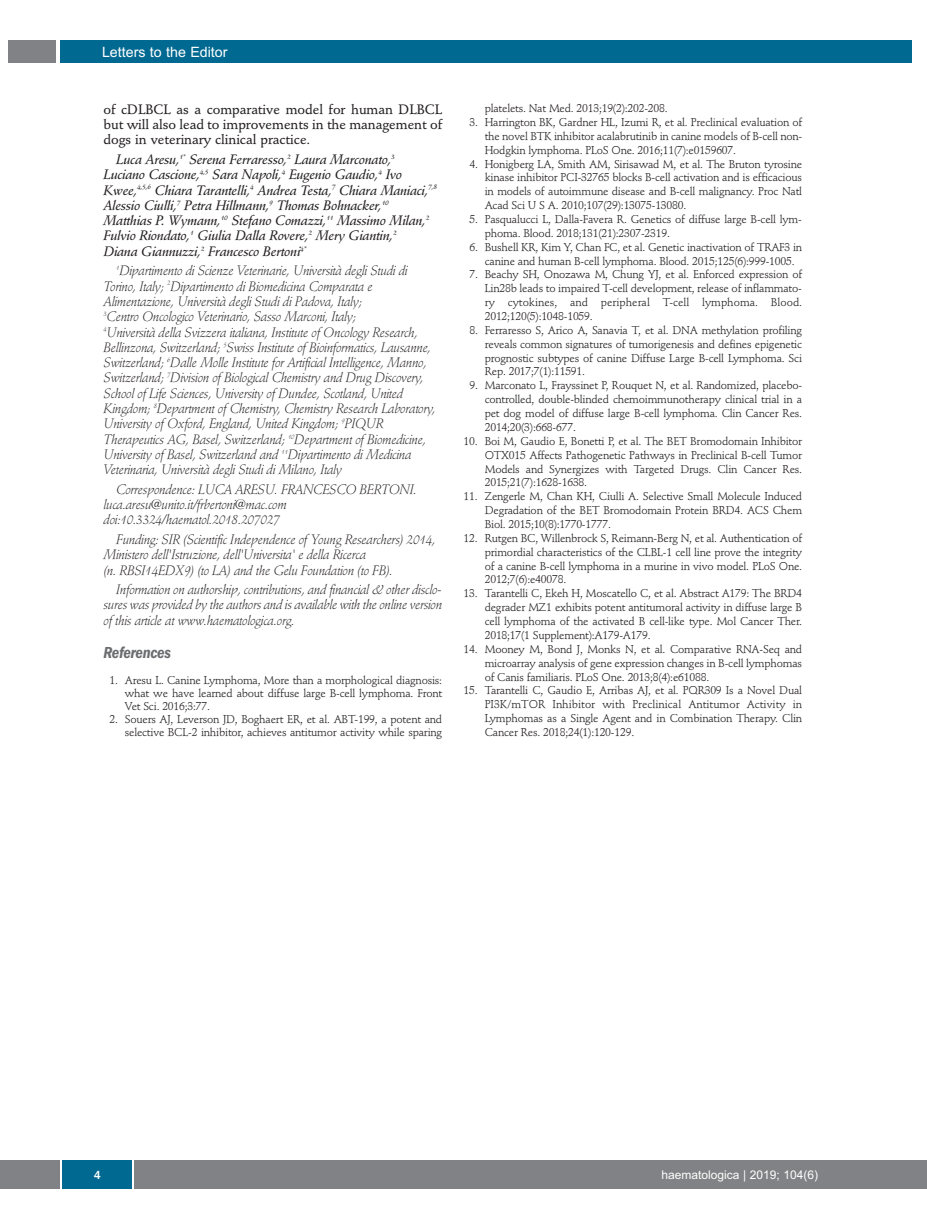
<style>
.page{position:relative;width:927px;height:1225px;background:#fff}
.page>*{position:absolute;margin:0;border:0;box-sizing:border-box;transform-origin:0 0}
.t1{font:italic 600 condensed 16.5px "Franklin Gothic";letter-spacing:-.02em;color:#6c6d70}
.t2{font:14.25px "Arial";color:#fff}
.t3{font:italic 300 13.5px/15.3px "Stempel Schneidler";letter-spacing:-.02em;color:#231f20}
.t4{font:italic 13.5px/15.3px "Stempel Schneidler Med";letter-spacing:-.02em;color:#231f20}
.t5{font:500 13.5px/15.3px "Stempel Schneidler";letter-spacing:-.005em;color:#231f20;text-align:justify}
.t6{font:12px "Arial";color:#fff}
.t7{font:500 12px "Franklin Gothic";color:#fff}
.t8{font:11.25px/13.8px "Stempel Schneidler";letter-spacing:-.02em;color:#231f20;text-align:justify}
</style>
<div class="page">
<div style="left:910px;top:1160px;width:17px;height:28px;background:#808285"></div>
<div style="left:0;top:1160px;width:911px;height:28px;background:#808285"></div>
<div style="left:62px;top:1160px;width:71px;height:28px;background:#006991"></div>
<hr style="left:60px;top:1160px;width:2px;height:28px;background:#fff">
<svg style="left:133px;top:1160px;width:1px;height:28px"></svg>
<div style="left:60px;top:40px;width:852px;height:22px;background:#006991"></div>
<div style="left:9px;top:40px;width:47px;height:22px;background:#808285"></div>
<p class="t2" style="left:102px;top:44px;width:127px">Letters to the Editor</p>
<p class="t5" style="left:104px;top:103px;width:340px">of cDLBCL as a comparative model for human DLBCL but will also lead to improvements in the management of dogs in veterinary clinical practice.</p>
<p class="t4" style="left:104px;top:153px;width:335px;text-indent:13px">Luca Aresu,<sup>1*</sup> Serena Ferraresso,<sup>2</sup> Laura Marconato,<sup>3<br></sup>Luciano Cascione,<sup>4,5</sup> Sara Napoli,<sup>4</sup> Eugenio Gaudio,<sup>4</sup> Ivo Kwee,<sup>4,5,6</sup> Chiara Tarantelli,<sup>4</sup> Andrea Testa,<sup>7</sup> Chiara Maniaci,<sup>7,8<br></sup>Alessio Ciulli,<sup>7</sup> Petra Hillmann,<sup>9</sup> Thomas Bohnacker,<sup>10<br></sup>Matthias P. Wymann,<sup>10</sup> Stefano Comazzi,<sup>11</sup> Massimo Milan,<sup>2<br></sup>Fulvio Riondato,<sup>1</sup> Giulia Dalla Rovere,<sup>2</sup> Mery Giantin,<sup>2<br></sup>Diana Giannuzzi,<sup>2</sup> Francesco Bertoni<sup>4*</sup></p>
<p class="t3" style="left:104px;top:264px;width:333px;text-indent:13px"><sup>1</sup>Dipartimento di Scienze Veterinarie, Università degli Studi di Torino, Italy; <sup>2</sup>Dipartimento di Biomedicina Comparata e Alimentazione, Università degli Studi di Padova, Italy;<br><sup>3</sup>Centro Oncologico Veterinario, Sasso Marconi, Italy;<br><sup>4</sup>Università della Svizzera italiana, Institute of Oncology Research, Bellinzona, Switzerland; <sup>5</sup>Swiss Institute of Bioinformatics, Lausanne, Switzerland; <sup>6</sup>Dalle Molle Institute for Artificial Intelligence, Manno, Switzerland; <sup>7</sup>Division of Biological Chemistry and Drug Discovery, School of Life Sciences, University of Dundee, Scotland, United Kingdom; <sup>8</sup>Department of Chemistry, Chemistry Research Laboratory, University of Oxford, England, United Kingdom; <sup>9</sup>PIQUR Therapeutics AG, Basel, Switzerland; <sup>10</sup>Department of Biomedicine, University of Basel, Switzerland and <sup>11</sup>Dipartimento di Medicina Veterinaria, Università degli Studi di Milano, Italy</p>
<p class="t3" style="left:104px;top:483px;width:315px;text-indent:13px">Correspondence: LUCA ARESU. FRANCESCO BERTONI. luca.aresu@unito.it/frbertoni@mac.com doi:10.3324/haematol.2018.207027</p>
<p class="t3" style="left:104px;top:533px;width:334px;text-indent:13px">Funding: SIR (Scientific Independence of Young Researchers) 2014,<br>Ministero dell'Istruzione, dell'Universita' e della Ricerca<br>(n. RBSI14EDX9) (to LA) and the Gelu Foundation (to FB).</p>
<p class="t3" style="left:104px;top:583px;width:340px;text-align:justify;text-indent:13px">Information on authorship, contributions, and financial &amp; other disclo&shy;sures was provided by the authors and is available with the online version of this article at www.haematologica.org.</p>
<h1 class="t1" style="left:104px;top:646px;width:69px">References</h1>
<p class="t8" style="left:125px;top:674px;width:319px;line-height:13px;text-indent:-15px">1. Aresu L. Canine Lymphoma, More than a morphological diagnosis: what we have learned about diffuse large B-cell lymphoma. Front Vet Sci. 2016;3:77.</p>
<p class="t8" style="left:110px;top:713px;width:334px;line-height:13px;text-align:right">2. Souers AJ, Leverson JD, Boghaert ER, et al. ABT-199, a potent and selective BCL-2 inhibitor, achieves antitumor activity while sparing</p>
<p class="t8" style="left:485px;top:102px;width:184px">platelets. Nat Med. 2013;19(2):202-208.</p>
<p class="t8" style="left:485px;top:116px;width:319px;text-indent:-15px">3. Harrington BK, Gardner HL, Izumi R, et al. Preclinical evaluation of the novel BTK inhibitor acalabrutinib in canine models of B-cell non-Hodgkin lymphoma. PLoS One. 2016;11(7):e0159607.</p>
<p class="t8" style="left:485px;top:158px;width:319px;text-indent:-15px">4. Honigberg LA, Smith AM, Sirisawad M, et al. The Bruton tyrosine kinase inhibitor PCI-32765 blocks B-cell activation and is efficacious in models of autoimmune disease and B-cell malignancy. Proc Natl Acad Sci U S A. 2010;107(29):13075-13080.</p>
<p class="t8" style="left:485px;top:213px;width:319px;text-indent:-15px">5. Pasqualucci L, Dalla-Favera R. Genetics of diffuse large B-cell lym&shy;phoma. Blood. 2018;131(21):2307-2319.</p>
<p class="t8" style="left:485px;top:241px;width:319px;text-indent:-15px">6. Bushell KR, Kim Y, Chan FC, et al. Genetic inactivation of TRAF3 in canine and human B-cell lymphoma. Blood. 2015;125(6):999-1005.</p>
<p class="t8" style="left:485px;top:269px;width:319px;text-indent:-15px">7. Beachy SH, Onozawa M, Chung YJ, et al. Enforced expression of Lin28b leads to impaired T-cell development, release of inflammato&shy;ry cytokines, and peripheral T-cell lymphoma. Blood.<br>2012;120(5):1048-1059.</p>
<p class="t8" style="left:485px;top:324px;width:319px;text-indent:-15px">8. Ferraresso S, Arico A, Sanavia T, et al. DNA methylation profiling reveals common signatures of tumorigenesis and defines epigenetic prognostic subtypes of canine Diffuse Large B-cell Lymphoma. Sci Rep. 2017;7(1):11591.</p>
<p class="t8" style="left:485px;top:380px;width:319px;text-indent:-15px">9. Marconato L, Frayssinet P, Rouquet N, et al. Randomized, placebo&shy;controlled, double-blinded chemoimmunotherapy clinical trial in a pet dog model of diffuse large B-cell lymphoma. Clin Cancer Res.<br>2014;20(3):668-677.</p>
<p class="t8" style="left:485px;top:435px;width:319px;text-indent:-21px">10. Boi M, Gaudio E, Bonetti P, et al. The BET Bromodomain Inhibitor OTX015 Affects Pathogenetic Pathways in Preclinical B-cell Tumor Models and Synergizes with Targeted Drugs. Clin Cancer Res.<br>2015;21(7):1628-1638.</p>
<p class="t8" style="left:485px;top:490px;width:319px;text-indent:-21px">11. Zengerle M, Chan KH, Ciulli A. Selective Small Molecule Induced Degradation of the BET Bromodomain Protein BRD4. ACS Chem Biol. 2015;10(8):1770-1777.</p>
<p class="t8" style="left:485px;top:532px;width:319px;text-indent:-21px">12. Rutgen BC, Willenbrock S, Reimann-Berg N, et al. Authentication of primordial characteristics of the CLBL-1 cell line prove the integrity of a canine B-cell lymphoma in a murine in vivo model. PLoS One.<br>2012;7(6):e40078.</p>
<p class="t8" style="left:485px;top:587px;width:319px;text-indent:-21px">13. Tarantelli C, Ekeh H, Moscatello C, et al. Abstract A179: The BRD4 degrader MZ1 exhibits potent antitumoral activity in diffuse large B cell lymphoma of the activated B cell-like type. Mol Cancer Ther.<br>2018;17(1 Supplement):A179-A179.</p>
<p class="t8" style="left:485px;top:643px;width:319px;text-indent:-21px">14. Mooney M, Bond J, Monks N, et al. Comparative RNA-Seq and microarray analysis of gene expression changes in B-cell lymphomas of Canis familiaris. PLoS One. 2013;8(4):e61088.</p>
<p class="t8" style="left:485px;top:684px;width:319px;text-indent:-21px">15. Tarantelli C, Gaudio E, Arribas AJ, et al. PQR309 Is a Novel Dual PI3K/mTOR Inhibitor with Preclinical Antitumor Activity in Lymphomas as a Single Agent and in Combination Therapy. Clin Cancer Res. 2018;24(1):120-129.</p>
<p class="t7" style="left:94px;top:1167px;width:9px">4</p>
<p class="t6" style="left:661px;top:1167px;width:158px">haematologica | 2019; 104(6)</p>
</div>
